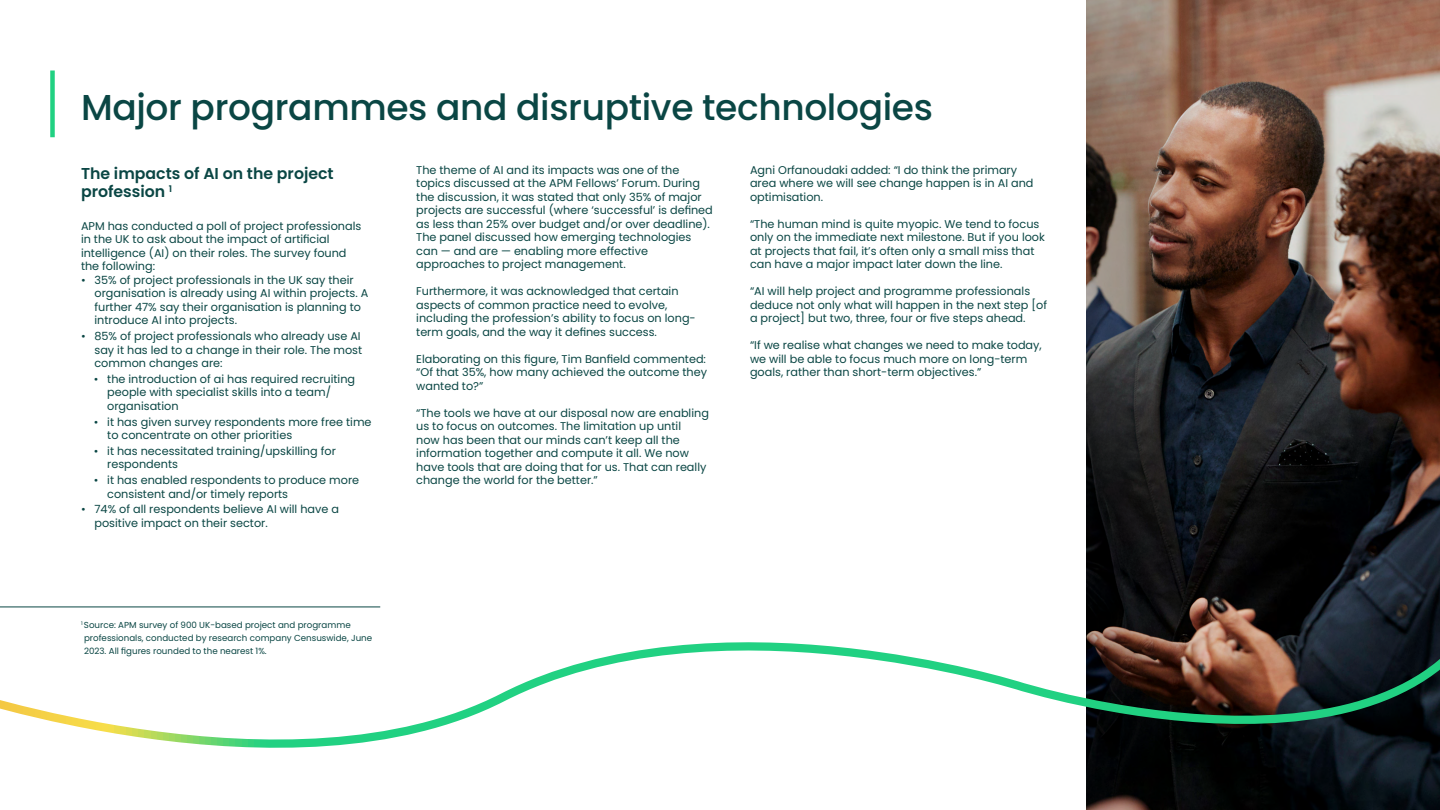
<style>
.page{position:relative;width:1440px;height:810px;background:#fff}
.page>*{position:absolute;margin:0;border:0;box-sizing:border-box;transform-origin:0 0}
.t1{font:500 36px "Poppins";letter-spacing:-.01em;color:#0a4644}
.t2{font:600 15.75px/18.9px "Poppins";color:#0a4644}
.t3{font:11.25px/13.5px "Poppins";color:#0a4644}
.t4{font:8.7px/13px "Poppins";color:#0a4644}
</style>
<div class="page">
<div style="left:50px;top:70px;width:5px;height:67px;background:#21d182"></div>
<img style="left:1086px;top:0;width:354px;height:810px">
<svg style="left:0;top:578px;width:1440px;height:228px"></svg>
<h1 class="t1" style="left:81px;top:86px;width:853px">Major programmes and disruptive technologies</h1>
<h2 class="t2" style="left:81px;top:164px;width:254px">The impacts of AI on the project profession <sup>1</sup></h2>
<p class="t3" style="left:81px;top:219px;width:282px">APM has conducted a poll of project professionals in the UK to ask about the impact of artificial intelligence (AI) on their roles. The survey found the following:</p>
<p class="t3" style="left:94px;top:273px;width:275px;text-indent:-14px">• 35% of project professionals in the UK say their organisation is already using AI within projects. A further 47% say their organisation is planning to introduce AI into projects.</p>
<p class="t3" style="left:94px;top:329px;width:269px;text-indent:-14px">• 85% of project professionals who already use AI say it has led to a change in their role. The most common changes are:</p>
<p class="t3" style="left:107px;top:372px;width:249px;text-indent:-13px">• the introduction of ai has required recruiting people with specialist skills into a team/ organisation</p>
<p class="t3" style="left:107px;top:415px;width:266px;text-indent:-13px">• it has given survey respondents more free time to concentrate on other priorities</p>
<p class="t3" style="left:107px;top:444px;width:230px;text-indent:-13px">• it has necessitated training/upskilling for respondents</p>
<p class="t3" style="left:107px;top:473px;width:253px;text-indent:-13px">• it has enabled respondents to produce more consistent and/or timely reports</p>
<p class="t3" style="left:94px;top:503px;width:246px;text-indent:-14px">• 74% of all respondents believe AI will have a positive impact on their sector.</p>
<p class="t3" style="left:416px;top:163px;width:298px">The theme of AI and its impacts was one of the topics discussed at the APM Fellows’ Forum. During the discussion, it was stated that only 35% of major projects are successful (where ‘successful’ is defined as less than 25% over budget and/or over deadline).<br>The panel discussed how emerging technologies can — and are — enabling more effective approaches to project management.</p>
<p class="t3" style="left:416px;top:285px;width:281px">Furthermore, it was acknowledged that certain aspects of common practice need to evolve, including the profession’s ability to focus on long&shy;term goals, and the way it defines success.</p>
<p class="t3" style="left:416px;top:352px;width:292px;text-align:justify">Elaborating on this figure, Tim Banfield commented: “Of that 35%, how many achieved the outcome they wanted to?”</p>
<p class="t3" style="left:416px;top:406px;width:294px">“The tools we have at our disposal now are enabling us to focus on outcomes. The limitation up until<br>now has been that our minds can’t keep all the information together and compute it all. We now have tools that are doing that for us. That can really change the world for the better.”</p>
<p class="t3" style="left:750px;top:163px;width:285px">Agni Orfanoudaki added: “I do think the primary area where we will see change happen is in AI and optimisation.</p>
<p class="t3" style="left:750px;top:217px;width:296px">“The human mind is quite myopic. We tend to focus only on the immediate next milestone. But if you look at projects that fail, it’s often only a small miss that can have a major impact later down the line.</p>
<p class="t3" style="left:750px;top:285px;width:299px">“AI will help project and programme professionals deduce not only what will happen in the next step [of a project] but two, three, four or five steps ahead.</p>
<p class="t3" style="left:750px;top:339px;width:293px">“If we realise what changes we need to make today, we will be able to focus much more on long-term goals, rather than short-term objectives.”</p>
<p class="t4" style="left:84px;top:619px;width:290px;text-indent:-3px"><sup>1</sup> Source: APM survey of 900 UK-based project and programme professionals, conducted by research company Censuswide, June<br>2023. All figures rounded to the nearest 1%.</p>
</div>
